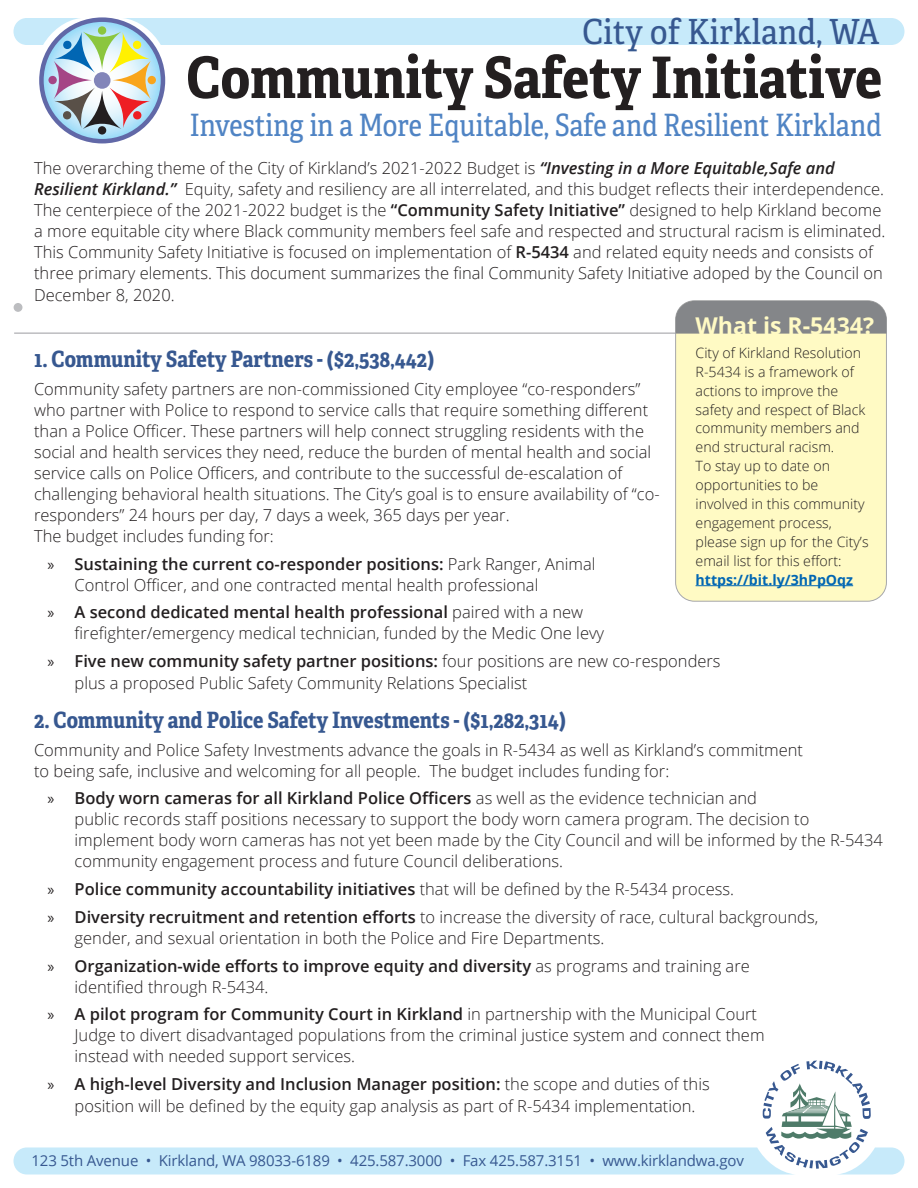
<style>
.page{position:relative;width:918px;height:1188px;background:#fff}
.page>*{position:absolute;margin:0;border:0;box-sizing:border-box;transform-origin:0 0}
.t1{font:700 57.15px "Adelle Condensed";color:#231f20}
.t2{font:34.5px "Adelle Condensed";letter-spacing:.01em;color:#375890;scale:1.04 1}
.t3{font:30.75px "Adelle Condensed";color:#5084c4}
.t4{font:700 23.1px "Open Sans";color:#fffac4}
.t5{font:700 22.5px "Adelle Condensed";color:#375890}
.t6{font:300 16.5px/21px "Open Sans";color:#231f20}
.t7{font:600 16.5px/21px "Open Sans";color:#231f20}
.t8{font:15px "Open Sans";letter-spacing:-.01em;color:#375890}
.t9{font:300 14.1px/18.9px "Open Sans";color:#231f20}
.s1{font-weight:600;font-style:italic}
.s2{font-weight:600}
.s3{font-weight:700;color:#0166b3}
.s4{font-family:"Myriad Pro";font-weight:400}
.s5{font-weight:300}
</style>
<div class="page">
<svg style="left:41px;top:20px;width:122px;height:121px"></svg>
<div style="left:98px;top:126px;width:8px;height:9px;background:#231f20;border-radius:50%"></div>
<svg style="left:14px;top:18px;width:890px;height:111px"></svg>
<div style="left:94px;top:72px;width:17px;height:17px;background:#8285b9;border-radius:50%"></div>
<hr style="left:14px;top:333px;width:855px;height:1px;background:#a6a7ab">
<div style="left:676px;top:301px;width:210px;height:300px;background:#fffac4;border-radius:19px"></div>
<div style="left:675px;top:300px;width:212px;height:302px;border:1px solid #a6a7ab;border-radius:19px"></div>
<div style="left:676px;top:301px;width:210px;height:33px;background:#848689"></div>
<hr style="left:696px;top:585px;width:157px;height:1px;background:#0166b3">
<div style="left:14px;top:303px;width:8px;height:9px;background:#bcbdc0;border-radius:50%"></div>
<svg style="left:14px;top:1061px;width:891px;height:113px"></svg>
<p class="t2" style="left:583px;top:7px;width:287px">City of Kirkland, WA</p>
<p class="t1" style="left:186px;top:42px;width:697px">Community Safety Initiative</p>
<p class="t3" style="left:190px;top:103px;width:693px">Investing in a More Equitable, Safe and Resilient Kirkland</p>
<p class="t6" style="left:34px;top:157px;width:853px">The overarching theme of the City of Kirkland’s 2021-2022 Budget is <span class="s1">“Investing in a More Equitable,Safe and Resilient Kirkland.”</span> Equity, safety and resiliency are all interrelated, and this budget reflects their interdependence.<br>The centerpiece of the 2021-2022 budget is the <span class="s2">“Community Safety Initiative”</span> designed to help Kirkland become a more equitable city where Black community members feel safe and respected and structural racism is eliminated.<br>This Community Safety Initiative is focused on implementation of <span class="s2">R-5434</span> and related equity needs and consists of three primary elements. This document summarizes the final Community Safety Initiative adoped by the Council on December 8, 2020.</p>
<p class="t4" style="left:696px;top:309px;width:180px">What is R-5434?</p>
<p class="t9" style="left:696px;top:343px;width:175px">City of Kirkland Resolution<br>R-5434 is a framework of actions to improve the safety and respect of Black community members and end structural racism.<br>To stay up to date on opportunities to be involved in this community engagement process, please sign up for the City’s email list for this effort: <span class="s3">https://bit.ly/3hPpOqz</span></p>
<p class="t5" style="left:34px;top:345px;width:402px">1. Community Safety Partners - ($2,538,442)</p>
<p class="t6" style="left:34px;top:378px;width:627px">Community safety partners are non-commissioned City employee “co-responders” who partner with Police to respond to service calls that require something different than a Police Officer. These partners will help connect struggling residents with the social and health services they need, reduce the burden of mental health and social service calls on Police Officers, and contribute to the successful de-escalation of challenging behavioral health situations. The City’s goal is to ensure availability of “co&shy;responders” 24 hours per day, 7 days a week, 365 days per year.<br>The budget includes funding for:</p>
<p class="t6" style="left:75px;top:553px;width:523px;text-indent:-27px"><span class="s4">»</span> <span class="s2">Sustaining the current co-responder positions:</span> Park Ranger, Animal<br>Control Officer, and one contracted mental health professional</p>
<p class="t6" style="left:75px;top:601px;width:531px;text-indent:-27px"><span class="s4">»</span> <span class="s2">A second dedicated mental health professional</span> paired with a new firefighter/emergency medical technician, funded by the Medic One levy</p>
<p class="t6" style="left:75px;top:650px;width:648px;line-height:21.6px;text-indent:-27px"><span class="s4">»</span> <span class="s2">Five new community safety partner positions:</span> four positions are new co-responders plus a proposed Public Safety Community Relations Specialist</p>
<p class="t5" style="left:34px;top:706px;width:533px">2. Community and Police Safety Investments - ($1,282,314)</p>
<p class="t6" style="left:34px;top:739px;width:771px">Community and Police Safety Investments advance the goals in R-5434 as well as Kirkland’s commitment to being safe, inclusive and welcoming for all people. The budget includes funding for:</p>
<p class="t6" style="left:75px;top:787px;width:810px;text-indent:-27px"><span class="s4">»</span> <span class="s2">Body worn cameras for all Kirkland Police Officers</span> as well as the evidence technician and<br>public records staff positions necessary to support the body worn camera program. The decision to implement body worn cameras has not yet been made by the City Council and will be informed by the R-5434 community engagement process and future Council deliberations.</p>
<p class="t7" style="left:48px;top:878px;width:688px"><span class="s4">»</span> Police community accountability initiatives <span class="s5">that will be defined by the R-5434 process.</span></p>
<p class="t6" style="left:75px;top:906px;width:745px;text-indent:-27px"><span class="s4">»</span> <span class="s2">Diversity recruitment and retention efforts</span> to increase the diversity of race, cultural backgrounds, gender, and sexual orientation in both the Police and Fire Departments.</p>
<p class="t7" style="left:75px;top:955px;width:677px;text-indent:-27px"><span class="s4">»</span> Organization-wide efforts to improve equity and diversity <span class="s5">as programs and training are identified through R-5434.</span></p>
<p class="t6" style="left:75px;top:1003px;width:692px;text-indent:-27px"><span class="s4">»</span> <span class="s2">A pilot program for Community Court in Kirkland</span> in partnership with the Municipal Court<br>Judge to divert disadvantaged populations from the criminal justice system and connect them instead with needed support services.</p>
<p class="t6" style="left:75px;top:1073px;width:637px;line-height:21.6px;text-indent:-27px"><span class="s4">»</span> <span class="s2">A high-level Diversity and Inclusion Manager position:</span> the scope and duties of this position will be defined by the equity gap analysis as part of R-5434 implementation.</p>
<p class="t8" style="left:32px;top:1150px;width:714px">123 5th Avenue • Kirkland, WA 98033-6189 • 425.587.3000 • Fax 425.587.3151 • www.kirklandwa.gov</p>
</div>
